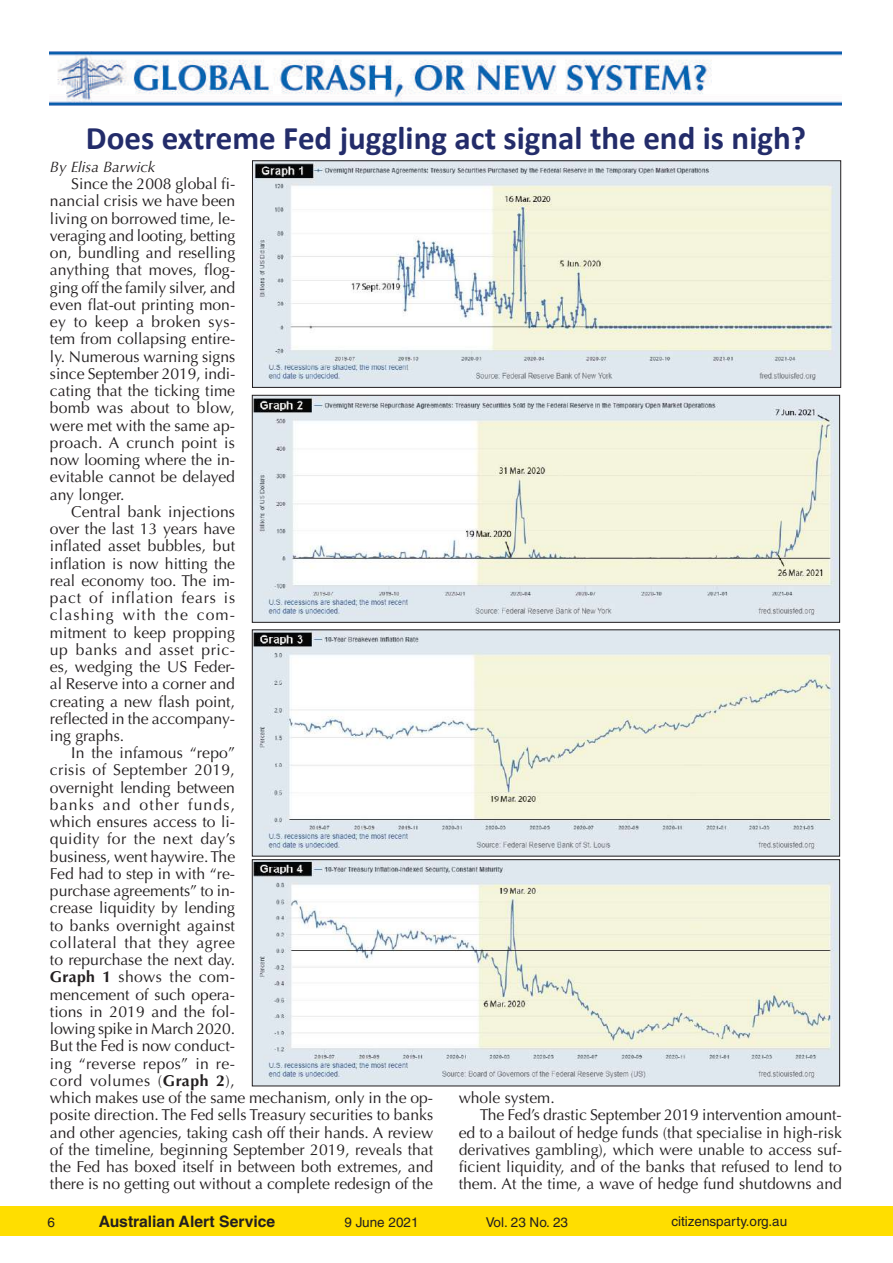
<style>
.page{position:relative;width:893px;height:1263px;background:#fff}
.page>*{position:absolute;margin:0;border:0;box-sizing:border-box;transform-origin:0 0}
.t1{font:700 33px "Calibri";color:#232c6a}
.t2{font:15.75px/17.2px "Optima LT Std";color:#231f20;text-align:justify}
.t3{font:700 15.75px "Helvetica LT Std";color:#231f20}
.t4{font:italic 15px "Optima LT Std";color:#231f20}
.t5{font:13.5px "Helvetica LT Std";color:#231f20}
.s1{font-weight:700}
</style>
<div class="page">
<div style="left:0;top:1206px;width:893px;height:30px;background:#ffde00"></div>
<img style="left:50px;top:51px;width:792px;height:55px">
<img style="left:254px;top:163px;width:585px;height:223px">
<div style="left:252px;top:161px;width:589px;height:227px;border:1px solid #231f20"></div>
<img style="left:254px;top:397px;width:584px;height:223px">
<div style="left:252px;top:395px;width:588px;height:227px;border:1px solid #231f20"></div>
<img style="left:254px;top:632px;width:584px;height:222px">
<img style="left:254px;top:861px;width:584px;height:223px">
<div style="left:252px;top:859px;width:588px;height:227px;border:1px solid #231f20"></div>
<h1 class="t1" style="left:86px;top:115px;width:722px">Does extreme Fed juggling act signal the end is nigh?</h1>
<p class="t4" style="left:50px;top:158px;width:107px">By Elisa Barwick</p>
<p class="t2" style="left:50px;top:175px;width:187px;text-indent:21px">Since the 2008 global fi&shy;nancial crisis we have been living on borrowed time, le&shy;veraging and looting, betting on, bundling and reselling anything that moves, flog&shy;ging off the family silver, and even flat-out printing mon&shy;ey to keep a broken sys&shy;tem from collapsing entire&shy;ly. Numerous warning signs since September 2019, indi&shy;cating that the ticking time bomb was about to blow, were met with the same ap&shy;proach. A crunch point is now looming where the in&shy;evitable cannot be delayed any longer.</p>
<p class="t2" style="left:50px;top:503px;width:187px;text-indent:21px">Central bank injections over the last 13 years have inflated asset bubbles, but inflation is now hitting the real economy too. The im&shy;pact of inflation fears is clashing with the com&shy;mitment to keep propping up banks and asset pric&shy;es, wedging the US Feder&shy;al Reserve into a corner and creating a new flash point, reflected in the accompany&shy;ing graphs.</p>
<p class="t2" style="left:50px;top:744px;width:385px;text-align:left;text-indent:21px">In the infamous “repo”<br>crisis of September 2019,<br>overnight lending between<br>banks and other funds,<br>which ensures access to li-<br>quidity for the next day’s<br>business, went haywire. The<br>Fed had to step in with “re-<br>purchase agreements” to in-<br>crease liquidity by lending<br>to banks overnight against<br>collateral that they agree<br>to repurchase the next day.<br><span class="s1">Graph 1</span> shows the com-<br>mencement of such opera-<br>tions in 2019 and the fol-<br>lowing spike in March 2020.<br>But the Fed is now conduct-<br>ing “reverse repos” in re-<br>cord volumes (<span class="s1">Graph 2</span>),<br>which makes use of the same mechanism, only in the op&shy;posite direction. The Fed sells Treasury securities to banks and other agencies, taking cash off their hands. A review of the timeline, beginning September 2019, reveals that the Fed has boxed itself in between both extremes, and there is no getting out without a complete redesign of the</p>
<p class="t2" style="left:459px;top:1089px;width:97px">whole system.</p>
<p class="t2" style="left:480px;top:1107px;width:363px">The Fed’s drastic September 2019 intervention amount-</p>
<p class="t2" style="left:459px;top:1124px;width:385px">ed to a bailout of hedge funds (that specialise in high-risk</p>
<p class="t2" style="left:459px;top:1141px;width:385px">derivatives gambling), which were unable to access suf-</p>
<p class="t2" style="left:459px;top:1158px;width:385px">ficient liquidity, and of the banks that refused to lend to</p>
<p class="t2" style="left:459px;top:1176px;width:385px">them. At the time, a wave of hedge fund shutdowns and</p>
<p class="t5" style="left:48px;top:1214px;width:9px">6</p>
<p class="t3" style="left:99px;top:1212px;width:178px">Australian Alert Service</p>
<p class="t5" style="left:344px;top:1214px;width:76px">9 June 2021</p>
<p class="t5" style="left:486px;top:1214px;width:84px">Vol. 23 No. 23</p>
<p class="t5" style="left:671px;top:1214px;width:117px">citizensparty.org.au</p>
</div>
